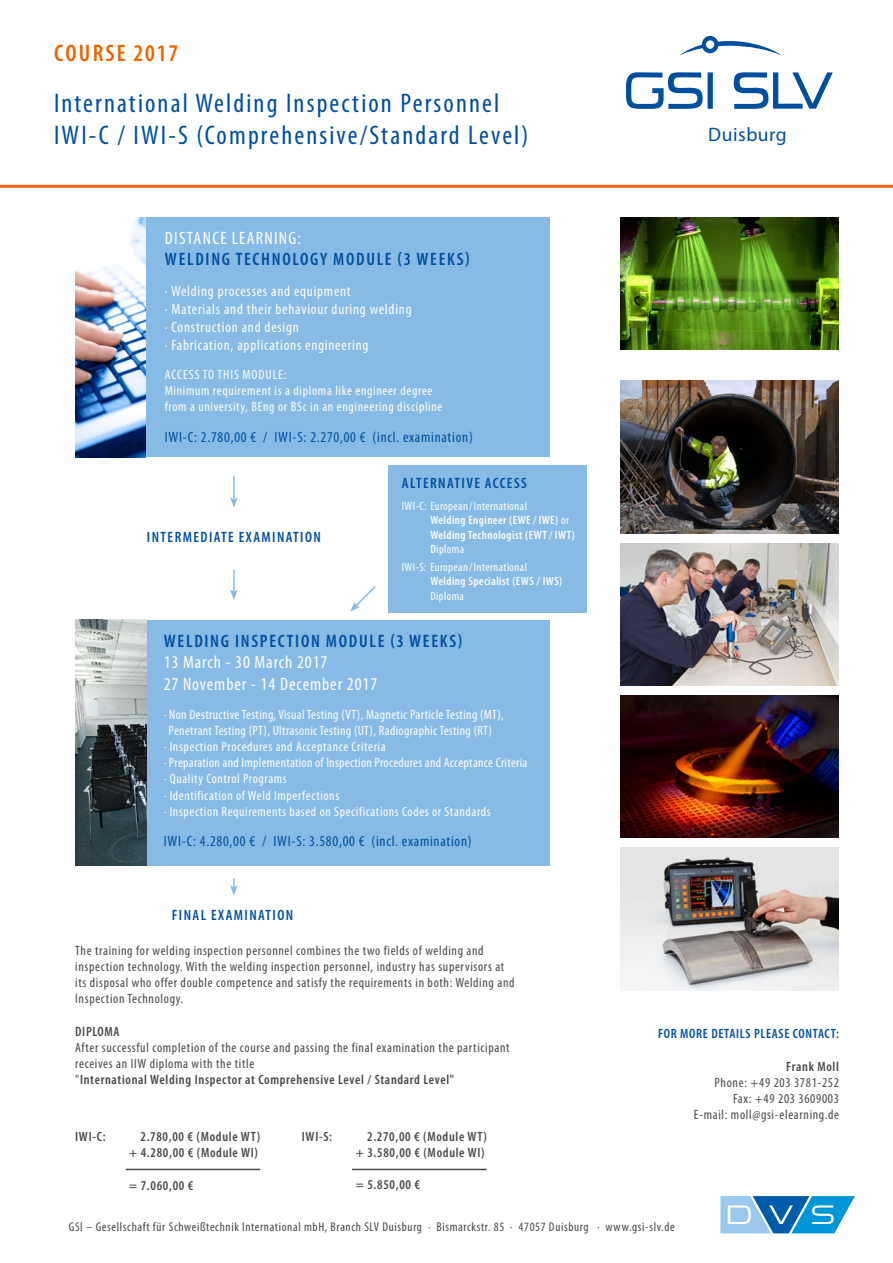
<style>
.page{position:relative;width:893px;height:1263px;background:#fff}
.page>*{position:absolute;margin:0;border:0;box-sizing:border-box;transform-origin:0 0}
.t1{font:condensed 27px/32.4px "Myriad Pro";letter-spacing:.08em;color:#004e9e}
.t2{font:600 condensed 24px "Myriad Pro";letter-spacing:.09em;color:#ec6500}
.t3{font:19.5px "Myriad Pro";letter-spacing:.025em;color:#004e9e}
.t4{font:600 condensed 18px "Myriad Pro";letter-spacing:.095em;color:#004e9e}
.t5{font:condensed 18px/21.6px "Myriad Pro";letter-spacing:.05em;color:#fff}
.t6{font:condensed 18px "Myriad Pro";letter-spacing:.07em;color:#fff}
.t7{font:condensed 15px/18px "Myriad Pro";letter-spacing:.05em;color:#fff}
.t8{font:condensed 15px "Myriad Pro";letter-spacing:.05em;color:#004e9e}
.t9{font:600 condensed 15px "Myriad Pro";letter-spacing:.095em;color:#004e9e}
.t10{font:condensed 13.5px/16.2px "Myriad Pro";letter-spacing:.05em;color:#484847}
.t11{font:condensed 13.5px/16.2px "Myriad Pro";letter-spacing:.04em;color:#fff}
.t12{font:600 condensed 13.5px/16.2px "Myriad Pro";letter-spacing:.05em;color:#484847;text-align:right}
.t13{font:condensed 13.5px "Myriad Pro";letter-spacing:.02em;color:#fff}
.t14{font:600 condensed 13.5px "Myriad Pro";letter-spacing:.05em;color:#004e9e}
.t15{font:condensed 12.75px "Myriad Pro";letter-spacing:.05em;color:#484847}
.t16{font:600 condensed 12px/14.4px "Myriad Pro";letter-spacing:.035em;color:#fff}
.t17{font:condensed 12px "Myriad Pro";letter-spacing:.035em;color:#fff}
.s1{font-weight:400}
.s2{font-weight:600}
</style>
<div class="page">
<div style="left:146px;top:620px;width:404px;height:245px;background:#87bbe6"></div>
<img style="left:75px;top:620px;width:71px;height:245px">
<svg style="left:720px;top:1196px;width:135px;height:37px;background:#5ba9d9"></svg>
<svg style="left:626px;top:72px;width:207px;height:37px"></svg>
<svg style="left:680px;top:36px;width:101px;height:19px"></svg>
<hr style="left:0;top:185px;width:893px;height:3px;background:#ec6500">
<div style="left:146px;top:217px;width:404px;height:240px;background:#87bbe6"></div>
<div style="left:388px;top:465px;width:199px;height:148px;background:#87bbe6"></div>
<img style="left:621px;top:380px;width:218px;height:154px">
<img style="left:621px;top:217px;width:218px;height:133px">
<img style="left:621px;top:696px;width:218px;height:142px">
<img style="left:621px;top:544px;width:218px;height:142px">
<img style="left:621px;top:848px;width:218px;height:142px">
<img style="left:75px;top:217px;width:71px;height:240px">
<hr style="left:233px;top:476px;width:2px;height:23px;background:#87bbe6">
<svg style="left:230px;top:497px;width:8px;height:11px"></svg>
<svg style="left:230px;top:878px;width:8px;height:17px"></svg>
<hr style="left:233px;top:570px;width:2px;height:22px;background:#87bbe6">
<svg style="left:230px;top:589px;width:8px;height:11px"></svg>
<svg style="left:350px;top:586px;width:26px;height:26px"></svg>
<hr style="left:126px;top:1169px;width:134px;height:1px;background:#484847">
<hr style="left:352px;top:1169px;width:135px;height:1px;background:#484847">
<h2 class="t2" style="left:54px;top:39px;width:125px">COURSE 2017</h2>
<h1 class="t1" style="left:54px;top:86px;width:476px">International Welding Inspection Personnel<br>IWI-C / IWI-S (Comprehensive/Standard Level)</h1>
<h3 class="t6" style="left:165px;top:227px;width:138px">DISTANCE LEARNING:</h3>
<h3 class="t4" style="left:165px;top:248px;width:306px">WELDING TECHNOLOGY MODULE (3 WEEKS)</h3>
<p class="t7" style="left:165px;top:282px;width:248px">· Welding processes and equipment<br>· Materials and their behaviour during welding · Construction and design<br>· Fabrication, applications engineering</p>
<p class="t11" style="left:165px;top:366px;width:279px">ACCESS TO THIS MODULE:<br>Minimum requirement is a diploma like engineer degree from a university, BEng or BSc in an engineering discipline</p>
<p class="t8" style="left:165px;top:428px;width:310px">IWI-C: 2.780,00 € / IWI-S: 2.270,00 € (incl. examination)</p>
<p class="t9" style="left:147px;top:528px;width:175px">INTERMEDIATE EXAMINATION</p>
<p class="t9" style="left:402px;top:474px;width:126px">ALTERNATIVE ACCESS</p>
<p class="t16" style="left:430px;top:498px;width:146px;text-indent:-28px"><span class="s1">IWI-C: European/International<br></span>Welding Engineer (EWE / IWE) <span class="s1">or<br></span>Welding Technologist (EWT / IWT)<br>D<span class="s1">iploma</span></p>
<p class="t17" style="left:402px;top:560px;width:127px">IWI-S: European/International</p>
<p class="t16" style="left:430px;top:574px;width:134px">Welding Specialist (EWS / IWS)</p>
<p class="t17" style="left:430px;top:589px;width:35px">Diploma</p>
<h3 class="t4" style="left:164px;top:629px;width:300px">WELDING INSPECTION MODULE (3 WEEKS)</h3>
<h3 class="t5" style="left:164px;top:651px;width:215px">13 March - 30 March 2017<br>27 November - 14 December 2017</h3>
<p class="t11" style="left:164px;top:706px;width:342px">· Non Destructive Testing, Visual Testing (VT), Magnetic Particle Testing (MT),</p>
<p class="t11" style="left:169px;top:722px;width:325px">Penetrant Testing (PT), Ultrasonic Testing (UT), Radiographic Testing (RT)</p>
<p class="t11" style="left:164px;top:738px;width:223px">· Inspection Procedures and Acceptance Criteria</p>
<p class="t13" style="left:164px;top:755px;width:365px">· Preparation and Implementation of Inspection Procedures and Acceptance Criteria</p>
<p class="t11" style="left:164px;top:771px;width:125px">· Quality Control Programs</p>
<p class="t11" style="left:164px;top:787px;width:177px">· Identification of Weld Imperfections</p>
<p class="t11" style="left:164px;top:803px;width:329px">· Inspection Requirements based on Specifications Codes or Standards</p>
<p class="t8" style="left:164px;top:832px;width:310px">IWI-C: 4.280,00 € / IWI-S: 3.580,00 € (incl. examination)</p>
<p class="t9" style="left:172px;top:905px;width:123px">FINAL EXAMINATION</p>
<p class="t10" style="left:75px;top:942px;width:441px">The training for welding inspection personnel combines the two fields of welding and inspection technology. With the welding inspection personnel, industry has supervisors at its disposal who offer double competence and satisfy the requirements in both: Welding and Inspection Technology.</p>
<p class="t12" style="left:75px;top:1023px;width:46px">DIPLOMA</p>
<p class="t10" style="left:75px;top:1039px;width:436px">After successful completion of the course and passing the final examination the participant receives an IIW diploma with the title<br>"<span class="s2">International Welding Inspector at Comprehensive Level / Standard Level"</span></p>
<p class="t12" style="left:75px;top:1128px;width:32px">IWI-C:</p>
<p class="t12" style="left:129px;top:1128px;width:133px">2.780,00 € (Module WT) + 4.280,00 € (Module WI)</p>
<p class="t12" style="left:129px;top:1177px;width:66px">= 7.060,00 €</p>
<p class="t12" style="left:302px;top:1128px;width:32px">IWI-S:</p>
<p class="t12" style="left:356px;top:1128px;width:133px">2.270,00 € (Module WT) + 3.580,00 € (Module WI)</p>
<p class="t12" style="left:356px;top:1176px;width:66px">= 5.850,00 €</p>
<h3 class="t3" style="left:708px;top:123px;width:80px">Duisburg</h3>
<p class="t14" style="left:658px;top:1025px;width:182px">FOR MORE DETAILS PLEASE CONTACT:</p>
<p class="t12" style="left:786px;top:1058px;width:54px">Frank Moll</p>
<p class="t10" style="left:694px;top:1074px;width:147px;text-align:right">Phone: +49 203 3781-252<br>Fax: +49 203 3609003<br>E-mail: moll@gsi-elearning.de</p>
<p class="t15" style="left:69px;top:1219px;width:607px">GSI – Gesellschaft für Schweißtechnik International mbH, Branch SLV Duisburg · Bismarckstr. 85 · 47057 Duisburg · www.gsi-slv.de</p>
</div>
